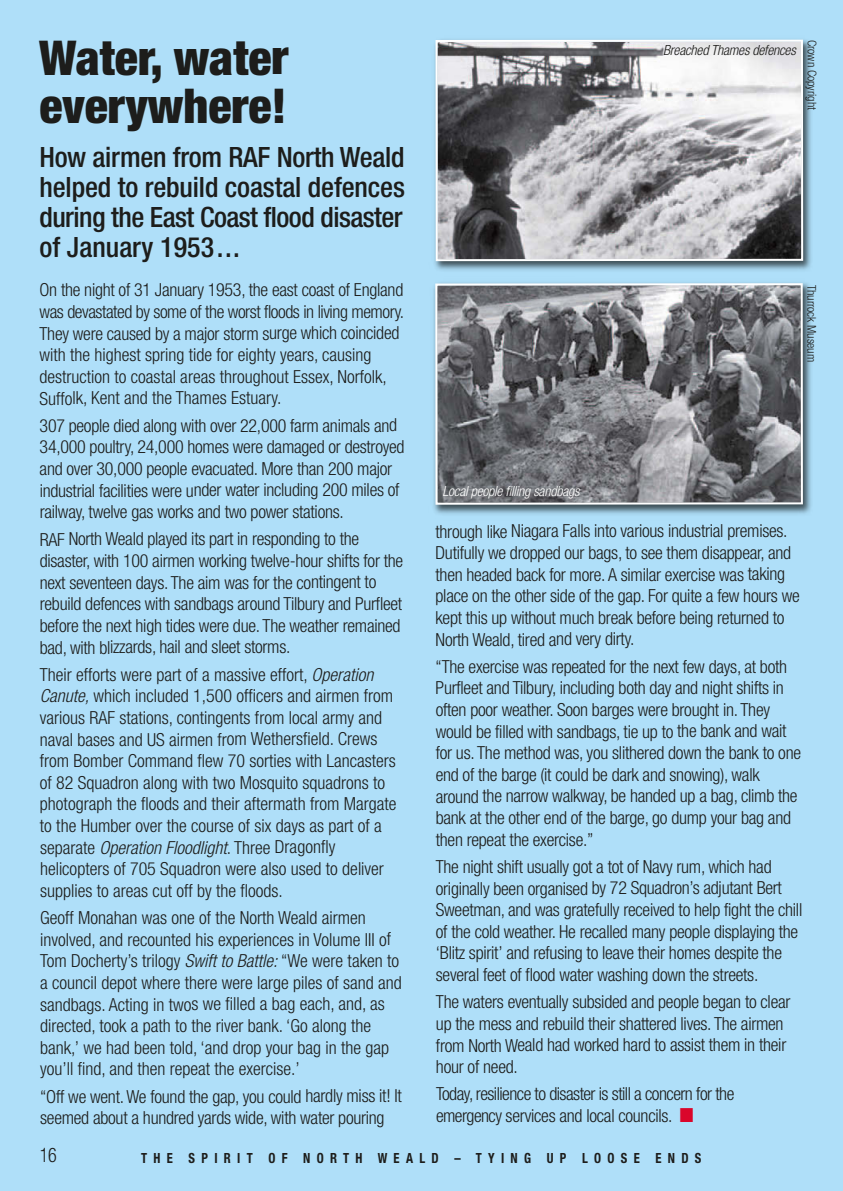
<style>
.page{position:relative;width:843px;height:1191px;background:#fff}
.page>*{position:absolute;margin:0;border:0;box-sizing:border-box;transform-origin:0 0}
.t1{font:900 condensed 48px/48px "Helvetica Neue";color:#1d1d1b}
.t2{font:500 condensed 28px/30px "Helvetica Neue";letter-spacing:-.02em;color:#1d1d1b;text-align:justify}
.t3{font:300 condensed 20px "Helvetica Neue";color:#1d1d1b;scale:.9 1}
.t4{font:300 condensed 18px/21.6px "Helvetica Neue";letter-spacing:-.015em;color:#1d1d1b}
.t5{font:700 condensed 14px "Helvetica Neue";letter-spacing:.5em;color:#1d1d1b;scale:.9 1}
.t6{font:italic 300 condensed 14px "Helvetica Neue";color:#fff}
.t7{font:italic 300 condensed 14px "Helvetica Neue";color:#1d1d1b}
.t8{font:300 condensed 12px "Helvetica Neue";color:#1d1d1b}
.s1{font-style:italic}
.s2{color:#da062b}
</style>
<div class="page">
<div style="left:0;top:0;width:842px;height:1191px;background:#afdff9"></div>
<img style="left:433px;top:39px;width:378px;height:475px">
<img style="left:438px;top:43px;width:361px;height:215px">
<div style="left:435px;top:40px;width:367px;height:221px;border:2px solid #fff"></div>
<img style="left:438px;top:286px;width:361px;height:216px">
<div style="left:435px;top:283px;width:367px;height:222px;border:2px solid #fff"></div>
<p class="t1" style="left:39px;top:38px;width:250px">Water, water everywhere!</p>
<p class="t2" style="left:39px;top:144px;width:367px">How airmen from RAF North Weald helped to rebuild coastal defences during the East Coast flood disaster of January 1953...</p>
<p class="t4" style="left:39px;top:281px;width:366px">On the night of 31 January 1953, the east coast of England was devastated by some of the worst floods in living memory.<br>They were caused by a major storm surge which coincided with the highest spring tide for eighty years, causing destruction to coastal areas throughout Essex, Norfolk, Suffolk, Kent and the Thames Estuary.</p>
<p class="t4" style="left:40px;top:416px;width:366px">307 people died along with over 22,000 farm animals and 34,000 poultry, 24,000 homes were damaged or destroyed and over 30,000 people evacuated. More than 200 major industrial facilities were under water including 200 miles of railway, twelve gas works and two power stations.</p>
<p class="t4" style="left:40px;top:530px;width:365px">RAF North Weald played its part in responding to the disaster, with 100 airmen working twelve-hour shifts for the next seventeen days. The aim was for the contingent to rebuild defences with sandbags around Tilbury and Purfleet before the next high tides were due. The weather remained bad, with blizzards, hail and sleet storms.</p>
<p class="t4" style="left:40px;top:665px;width:358px">Their efforts were part of a massive effort, <span class="s1">Operation Canute,</span>which included 1,500 officers and airmen from various RAF stations, contingents from local army and naval bases and US airmen from Wethersfield. Crews from Bomber Command flew 70 sorties with Lancasters of 82 Squadron along with two Mosquito squadrons to photograph the floods and their aftermath from Margate to the Humber over the course of six days as part of a separate <span class="s1">Operation Floodlight</span>. Three Dragonfly helicopters of 705 Squadron were also used to deliver supplies to areas cut off by the floods.</p>
<p class="t4" style="left:40px;top:908px;width:363px">Geoff Monahan was one of the North Weald airmen involved, and recounted his experiences in Volume III of Tom Docherty’s trilogy <span class="s1">Swiftto Battle:</span>“We were taken to a council depot where there were large piles of sand and sandbags. Acting in twos we filled a bag each, and, as directed, took a path to the river bank. ‘Go along the bank,’ we had been told, ‘and drop your bag in the gap you’ll find, and then repeat the exercise.’</p>
<p class="t4" style="left:40px;top:1087px;width:363px">“Off we went. We found the gap, you could hardly miss it! It seemed about a hundred yards wide, with water pouring</p>
<p class="t7" style="left:663px;top:45px;width:137px">Breached Thamesdefences</p>
<p class="t8" style="left:816px;top:40px;width:72px;rotate:90deg">Crown Copyright</p>
<p class="t8" style="left:815px;top:284px;width:79px;rotate:90deg">Thurrock Museum</p>
<p class="t6" style="left:442px;top:486px;width:141px">Localpeople filling sandbags</p>
<p class="t4" style="left:435px;top:522px;width:365px">through like Niagara Falls into various industrial premises.<br>Dutifully we dropped our bags, to see them disappear, and then headed back for more. A similar exercise was taking place on the other side of the gap. For quite a few hours we kept this up without much break before being returned to North Weald, tired and very dirty.</p>
<p class="t4" style="left:435px;top:657px;width:367px">“The exercise was repeated for the next few days, at both Purfleet and Tilbury, including both day and night shifts in often poor weather. Soon barges were brought in. They would be filled with sandbags, tie up to the bank and wait for us. The method was, you slithered down the bank to one end of the barge (it could be dark and snowing), walk around the narrow walkway, be handed up a bag, climb the bank at the other end of the barge, go dump your bag and then repeat the exercise.”</p>
<p class="t4" style="left:435px;top:857px;width:368px">The night shift usually got a tot of Navy rum, which had originally been organised by 72 Squadron’s adjutant Bert Sweetman, and was gratefully received to help fight the chill of the cold weather. He recalled many people displaying the ‘Blitz spirit’ and refusing to leave their homes despite the several feet of flood water washing down the streets.</p>
<p class="t4" style="left:436px;top:992px;width:356px">The waters eventually subsided and people began to clear up the mess and rebuild their shattered lives. The airmen from North Weald had worked hard to assist them in their hour of need.</p>
<p class="t4" style="left:436px;top:1084px;width:300px">Today, resilience to disaster is still a concern for the emergency services and local councils. <span class="s2">■</span></p>
<p class="t3" style="left:40px;top:1147px;width:20px">16</p>
<p class="t5" style="left:141px;top:1150px;width:623px">THE SPIRIT OF NORTH WEALD – TYING UP LOOSE ENDS</p>
</div>
